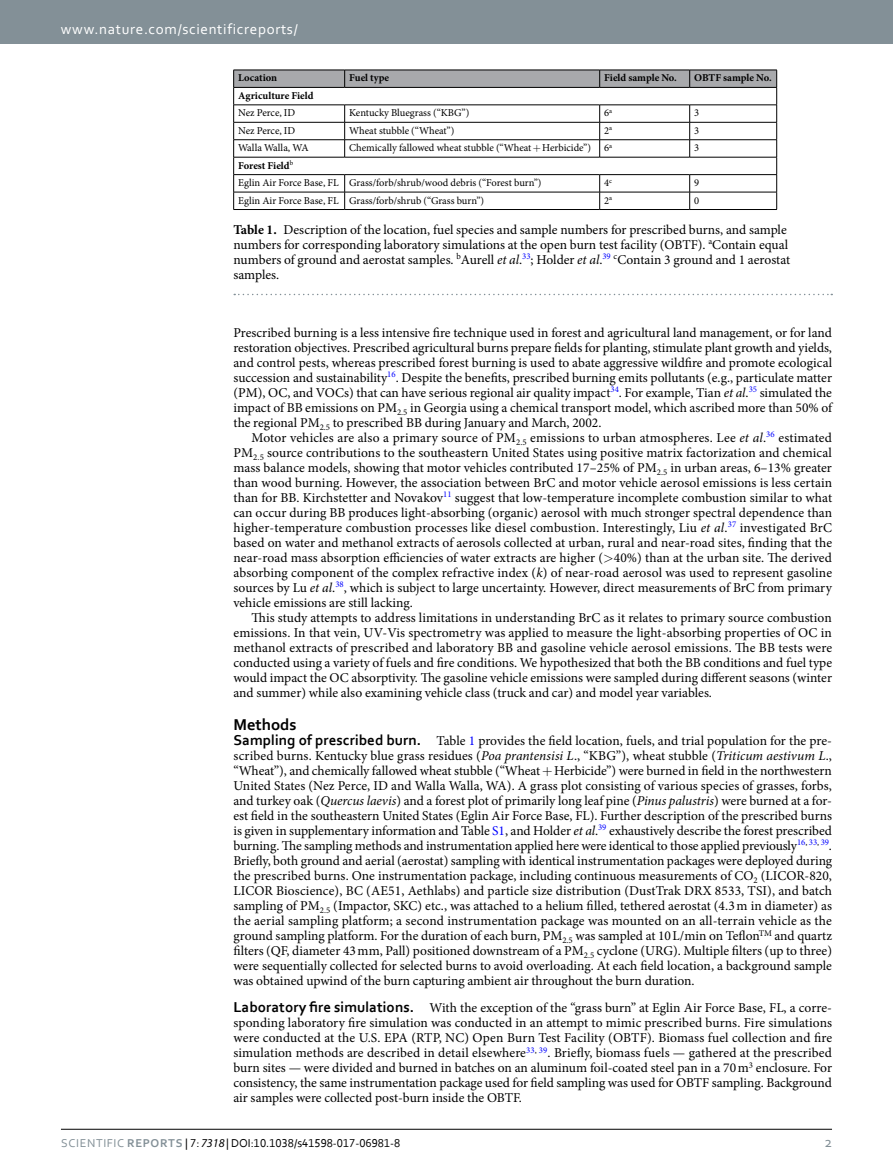
<style>
.page{position:relative;width:893px;height:1174px;background:#fff}
.page>*{position:absolute;margin:0;border:0;box-sizing:border-box;transform-origin:0 0}
.t1{font:16.5px "Corbel Bold 2";color:#000}
.t2{font:15px "Corbel 2";letter-spacing:.045em;color:#fff}
.t3{font:15px "Corbel 2";color:#839097}
.t4{font:13.5px/15px "Minion Pro";color:#000;text-align:justify}
.t5{font:12px "Corbel";color:#000}
.t6{font:10.5px/17.4px "Minion Pro";letter-spacing:-.005em;color:#000}
.t7{font:700 10.5px "Minion Pro";letter-spacing:-.005em;color:#000}
.s1{font-weight:700}
.s2{font-style:italic}
.s3{font-family:"Corbel";font-weight:700;font-size:15px}
.s4{color:#00f}
.s5{font-family:"Corbel 2";color:#839097}
.s6{font-family:"Corbel Bold 2";color:#839097}
.s7{font-family:"Myriad Pro";font-style:italic}
</style>
<div class="page">
<div style="left:0;top:0;width:893px;height:43px;background:#839097"></div>
<hr style="left:61px;top:1129px;width:771px;height:1px;background:#000">
<svg style="left:234px;top:294px;width:598px;height:1px"></svg>
<hr style="left:233px;top:209px;width:112px;height:1px;background:#000">
<hr style="left:345px;top:209px;width:255px;height:1px;background:#000">
<hr style="left:600px;top:209px;width:90px;height:1px;background:#000">
<hr style="left:690px;top:209px;width:87px;height:1px;background:#000">
<svg style="left:233px;top:70px;width:544px;height:139px"></svg>
<p class="t2" style="left:61px;top:19px;width:238px">www.nature.com/scientificreports/</p>
<p class="t7" style="left:238px;top:71px;width:41px">Location</p>
<p class="t7" style="left:349px;top:71px;width:41px">Fuel type</p>
<p class="t7" style="left:604px;top:71px;width:74px">Field sample No.</p>
<p class="t7" style="left:694px;top:71px;width:79px">OBTF sample No.</p>
<p class="t7" style="left:238px;top:88px;width:77px">Agriculture Field</p>
<p class="t6" style="left:238px;top:104px;width:59px">Nez Perce, ID</p>
<p class="t6" style="left:349px;top:104px;width:122px">Kentucky Bluegrass (“KBG”)</p>
<p class="t6" style="left:604px;top:104px;width:10px">6<sup>a</sup></p>
<p class="t6" style="left:694px;top:104px;width:7px">3</p>
<p class="t6" style="left:238px;top:122px;width:59px">Nez Perce, ID</p>
<p class="t6" style="left:349px;top:122px;width:107px">Wheat stubble (“Wheat”)</p>
<p class="t6" style="left:604px;top:122px;width:10px">2<sup>a</sup></p>
<p class="t6" style="left:694px;top:122px;width:7px">3</p>
<p class="t6" style="left:238px;top:139px;width:72px">Walla Walla, WA</p>
<p class="t6" style="left:349px;top:139px;width:243px">Chemically fallowed wheat stubble (“Wheat Herbicide”)</p>
<p class="t6" style="left:604px;top:139px;width:10px">6<sup>a</sup></p>
<p class="t6" style="left:694px;top:139px;width:7px">3</p>
<p class="t6" style="left:238px;top:157px;width:305px"><span class="s1">Forest Field</span><sup>b<br></sup>Eglin Air Force Base, FL Grass/forb/shrub/wood debris (“Forest burn”)</p>
<p class="t6" style="left:604px;top:174px;width:9px">4<sup>c</sup></p>
<p class="t6" style="left:694px;top:174px;width:7px">9</p>
<p class="t6" style="left:238px;top:191px;width:248px">Eglin Air Force Base, FL Grass/forb/shrub (“Grass burn”)</p>
<p class="t6" style="left:604px;top:191px;width:10px">2<sup>a</sup></p>
<p class="t6" style="left:694px;top:191px;width:7px">0</p>
<p class="t4" style="left:233px;top:222px;width:558px;text-align:left"><span class="s1">Table 1.</span> Description of the location, fuel species and sample numbers for prescribed burns, and sample numbers for corresponding laboratory simulations at the open burn test facility (OBTF). <sup>a</sup>Contain equal numbers of ground and aerostat samples. <sup>b</sup>Aurell <span class="s2">et al</span>.<sup>33</sup>; Holder <span class="s2">et al</span>.<sup>39</sup> <sup>c</sup>Contain 3 ground and 1 aerostat samples.</p>
<p class="t4" style="left:233px;top:325px;width:600px">Prescribed burning is a less intensive fire technique used in forest and agricultural land management, or for land restoration objectives. Prescribed agricultural burns prepare fields for planting, stimulate plant growth and yields, and control pests, whereas prescribed forest burning is used to abate aggressive wildfire and promote ecological succession and sustainability<sup>16</sup>. Despite the benefits, prescribed burning emits pollutants (e.g., particulate matter (PM), OC, and VOCs) that can have serious regional air quality impact<sup>34</sup>. For example, Tian <span class="s2">et al</span>.<sup>35</sup> simulated the impact of BB emissions on PM<sub>2.5</sub> in Georgia using a chemical transport model, which ascribed more than 50% of the regional PM<sub>2.5</sub> to prescribed BB during January and March, 2002.</p>
<p class="t4" style="left:233px;top:430px;width:600px;text-indent:18px">Motor vehicles are also a primary source of PM<sub>2.5</sub> emissions to urban atmospheres. Lee <span class="s2">et al</span>.<sup>36</sup> estimated PM<sub>2.5</sub> source contributions to the southeastern United States using positive matrix factorization and chemical mass balance models, showing that motor vehicles contributed 17–25% of PM<sub>2.5</sub> in urban areas, 6–13% greater than wood burning. However, the association between BrC and motor vehicle aerosol emissions is less certain than for BB. Kirchstetter and Novakov<sup>11</sup> suggest that low-temperature incomplete combustion similar to what can occur during BB produces light-absorbing (organic) aerosol with much stronger spectral dependence than higher-temperature combustion processes like diesel combustion. Interestingly, Liu <span class="s2">et al</span>.<sup>37</sup> investigated BrC based on water and methanol extracts of aerosols collected at urban, rural and near-road sites, finding that the near-road mass absorption efficiencies of water extracts are higher ( 40%) than at the urban site. The derived absorbing component of the complex refractive index (<span class="s2">k</span>) of near-road aerosol was used to represent gasoline sources by Lu <span class="s2">et al</span>.<sup>38</sup>, which is subject to large uncertainty. However, direct measurements of BrC from primary vehicle emissions are still lacking.</p>
<p class="t4" style="left:233px;top:610px;width:600px;text-indent:18px">This study attempts to address limitations in understanding BrC as it relates to primary source combustion emissions. In that vein, UV-Vis spectrometry was applied to measure the light-absorbing properties of OC in methanol extracts of prescribed and laboratory BB and gasoline vehicle aerosol emissions. The BB tests were conducted using a variety of fuels and fire conditions. We hypothesized that both the BB conditions and fuel type would impact the OC absorptivity. The gasoline vehicle emissions were sampled during different seasons (winter and summer) while also examining vehicle class (truck and car) and model year variables.</p>
<p class="t1" style="left:233px;top:714px;width:64px">METHODS</p>
<p class="t4" style="left:233px;top:733px;width:600px"><span class="s3">Sampling of prescribed burn.</span> Table <span class="s4">1</span> provides the field location, fuels, and trial population for the pre&shy;scribed burns. Kentucky blue grass residues (<span class="s2">Poa prantensisi L</span>., “KBG”), wheat stubble (<span class="s2">Triticum aestivum L</span>., “Wheat”), and chemically fallowed wheat stubble (“Wheat Herbicide”) were burned in field in the northwestern United States (Nez Perce, ID and Walla Walla, WA). A grass plot consisting of various species of grasses, forbs, and turkey oak (<span class="s2">Quercus laevis</span>) and a forest plot of primarily long leaf pine (<span class="s2">Pinus palustris</span>) were burned at a for&shy;est field in the southeastern United States (Eglin Air Force Base, FL). Further description of the prescribed burns is given in supplementary information and Table <span class="s4">S1</span>, and Holder <span class="s2">et al</span>.<sup>39</sup> exhaustively describe the forest prescribed burning. The sampling methods and instrumentation applied here were identical to those applied previously<sup>16</sup><sup>,</sup> <sup>33</sup><sup>,</sup> <sup>39</sup>.<br>Briefly, both ground and aerial (aerostat) sampling with identical instrumentation packages were deployed during the prescribed burns. One instrumentation package, including continuous measurements of CO<sub>2</sub> (LICOR-820, LICOR Bioscience), BC (AE51, Aethlabs) and particle size distribution (DustTrak DRX 8533, TSI), and batch sampling of PM<sub>2.5</sub> (Impactor, SKC) etc., was attached to a helium filled, tethered aerostat (4.3m in diameter) as the aerial sampling platform; a second instrumentation package was mounted on an all-terrain vehicle as the ground sampling platform. For the duration of each burn, PM<sub>2.5</sub> was sampled at 10L/min on Teflon<sup>TM</sup> and quartz filters (QF, diameter 43mm, Pall) positioned downstream of a PM<sub>2.5</sub> cyclone (URG). Multiple filters (up to three) were sequentially collected for selected burns to avoid overloading. At each field location, a background sample was obtained upwind of the burn capturing ambient air throughout the burn duration.</p>
<p class="t4" style="left:233px;top:1000px;width:600px"><span class="s3">Laboratory fire simulations.</span> With the exception of the “grass burn” at Eglin Air Force Base, FL, a corre&shy;sponding laboratory fire simulation was conducted in an attempt to mimic prescribed burns. Fire simulations were conducted at the U.S. EPA (RTP, NC) Open Burn Test Facility (OBTF). Biomass fuel collection and fire simulation methods are described in detail elsewhere<sup>33</sup><sup>,</sup> <sup>39</sup>. Briefly, biomass fuels — gathered at the prescribed burn sites — were divided and burned in batches on an aluminum foil-coated steel pan in a 70m<sup>3</sup> enclosure. For consistency, the same instrumentation package used for field sampling was used for OBTF sampling. Background air samples were collected post-burn inside the OBTF.</p>
<p class="t5" style="left:61px;top:1135px;width:341px"><span class="s5">Scientific</span> <span class="s6">REPORTS</span> | 7: <span class="s7">7318</span> | DOI:10.1038/s41598-017-06981-8</p>
<p class="t3" style="left:824px;top:1132px;width:9px">2</p>
</div>
